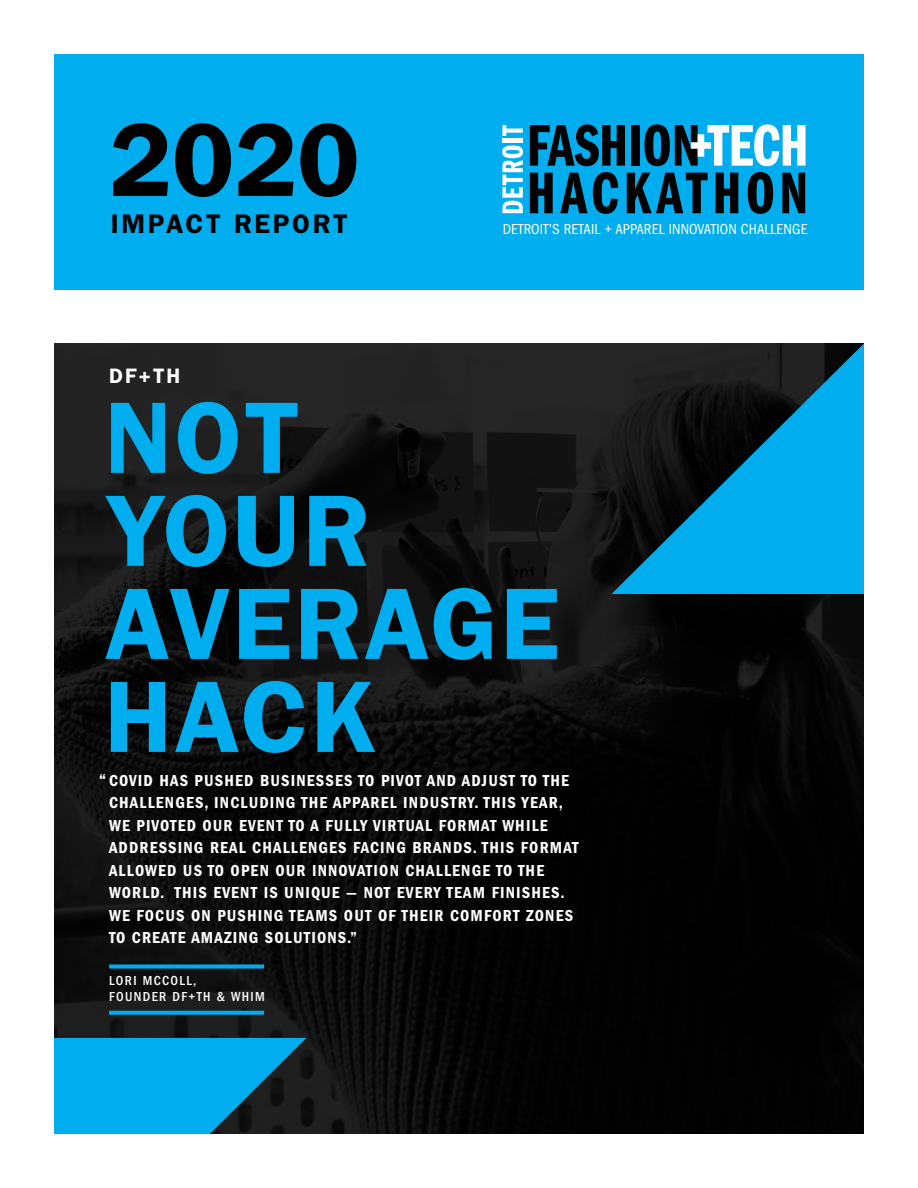
<style>
.page{position:relative;width:918px;height:1188px;background:#fff}
.page>*{position:absolute;margin:0;border:0;box-sizing:border-box;transform-origin:0 0}
.t1{font:600 104.4px "ITC Franklin Gothic Std";color:#000}
.t2{font:600 102px/93px "ITC Franklin Gothic Std";letter-spacing:.025em;color:#00aeef}
.t3{font:600 27px "ITC Franklin Gothic Std";letter-spacing:.1em;color:#000}
.t4{font:600 21px "ITC Franklin Gothic Std";color:#fff}
.t5{font:16.5px/22.5px "ITC Franklin Gothic Std Dm Cd";letter-spacing:.07em;color:#fff}
.t6{font:condensed 15px "ITC Franklin Gothic Std";letter-spacing:.01em;color:#fff}
.t7{font:500 condensed 13.5px/16.5px "ITC Franklin Gothic Std";letter-spacing:.1em;color:#fff}
.s1{font-size:17.85px}
</style>
<div class="page">
<img style="left:54px;top:343px;width:810px;height:791px">
<div style="left:54px;top:54px;width:810px;height:235px;background:#00aeef"></div>
<svg style="left:502px;top:146px;width:21px;height:67px"></svg>
<hr style="left:502px;top:138px;width:21px;height:4px;background:#fff">
<svg style="left:502px;top:125px;width:21px;height:11px"></svg>
<svg style="left:530px;top:173px;width:23px;height:40px"></svg>
<svg style="left:560px;top:173px;width:27px;height:40px"></svg>
<svg style="left:593px;top:172px;width:25px;height:42px"></svg>
<svg style="left:627px;top:173px;width:81px;height:40px"></svg>
<svg style="left:716px;top:173px;width:22px;height:40px"></svg>
<svg style="left:748px;top:172px;width:25px;height:42px"></svg>
<svg style="left:782px;top:173px;width:23px;height:40px"></svg>
<svg style="left:530px;top:124px;width:95px;height:42px"></svg>
<div style="left:631px;top:125px;width:9px;height:41px;background:#000"></div>
<svg style="left:644px;top:124px;width:162px;height:42px"></svg>
<svg style="left:611px;top:343px;width:253px;height:251px;background:#0a6181"></svg>
<svg style="left:54px;top:1038px;width:253px;height:96px;background:#0590c4"></svg>
<svg style="left:109px;top:1011px;width:155px;height:4px"></svg>
<svg style="left:109px;top:965px;width:155px;height:4px"></svg>
<h1 class="t1" style="left:109px;top:98px;width:252px">2020</h1>
<h3 class="t3" style="left:111px;top:208px;width:238px">IMPACT REPORT</h3>
<p class="t4" style="left:109px;top:364px;width:73px">DF+TH</p>
<p class="t6" style="left:503px;top:221px;width:306px">DETROIT’S RETAIL + APPAREL INNOVATION CHALLENGE</p>
<h2 class="t2" style="left:105px;top:391px;width:456px">NOT<br>YOUR<br>AVERAGE<br>HACK</h2>
<p class="t5" style="left:109px;top:769px;width:471px;text-indent:-10px"><span class="s1">“</span>COVID HAS PUSHED BUSINESSES TO PIVOT AND ADJUST TO THE CHALLENGES, INCLUDING THE APPAREL INDUSTRY. THIS YEAR, WE PIVOTED OUR EVENT TO A FULLY VIRTUAL FORMAT WHILE ADDRESSING REAL CHALLENGES FACING BRANDS. THIS FORMAT ALLOWED US TO OPEN OUR INNOVATION CHALLENGE TO THE WORLD. THIS EVENT IS UNIQUE — NOT EVERY TEAM FINISHES.<br>WE FOCUS ON PUSHING TEAMS OUT OF THEIR COMFORT ZONES TO CREATE AMAZING SOLUTIONS.”</p>
<p class="t7" style="left:109px;top:972px;width:157px">LORI MCCOLL,<br>FOUNDER DF+TH &amp; WHIM</p>
</div>
